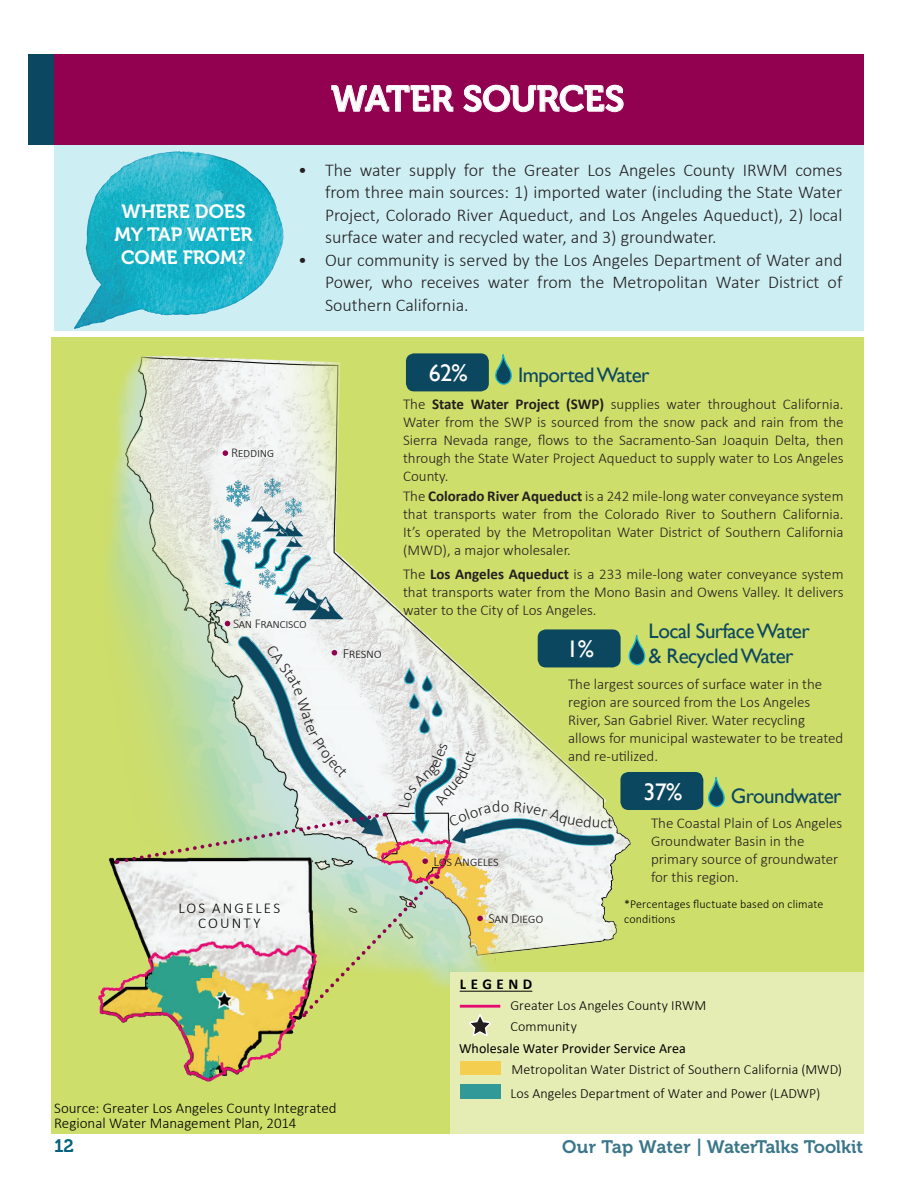
<style>
.page{position:relative;width:918px;height:1188px;background:#fff}
.page>*{position:absolute;margin:0;border:0;box-sizing:border-box;transform-origin:0 0}
.t1{font:36px "Museo 700";letter-spacing:-.01em;color:#fff}
.t2{font:24px "Gill Sans";color:#fff}
.t3{font:21px/25.2px "Gill Sans";letter-spacing:-.025em;color:#0c4861}
.t4{font:19.2px/23.1px "Museo 700";color:#fff;text-align:center}
.t5{font:300 18px/22.5px "Calibri";color:#231f20;text-align:justify}
.t6{font:18px "Museo 700";letter-spacing:-.01em;color:#3a7689}
.t7{font:18px "Museo 700";color:#00627c}
.t8{font:300 15px/18px "Calibri";color:#231f20;text-align:justify}
.t9{font:300 15px/15px "Calibri";color:#000}
.t10{font:300 15px/15.1px "Calibri";letter-spacing:.14em;color:#000;text-align:center}
.t11{font:700 15px "Calibri";letter-spacing:.305em;color:#000}
.t12{font:300 14.1px "Calibri";color:#000}
.t13{font:14.1px "Calibri";letter-spacing:.005em;color:#000}
.t14{font:300 14.1px "Calibri";letter-spacing:-.025em;color:#231f20}
.t15{font:300 13.35px "Calibri";letter-spacing:-.025em;color:#231f20}
.t16{font:300 12px/15px "Calibri";letter-spacing:.005em;color:#000}
.s1{font-weight:700}
</style>
<div class="page">
<img style="left:51px;top:54px;width:813px;height:1080px">
<img style="left:95px;top:856px;width:225px;height:227px">
<div style="left:450px;top:972px;width:414px;height:162px;background:#e5edb4"></div>
<hr style="left:460px;top:1005px;width:40px;height:3px;background:#e50a71">
<div style="left:460px;top:1061px;width:41px;height:14px;background:#f4ce4e"></div>
<svg style="left:469px;top:1014px;width:22px;height:23px"></svg>
<img style="left:460px;top:1085px;width:41px;height:13px">
<hr style="left:460px;top:991px;width:72px;height:1px;background:#000">
<img style="left:60px;top:149px;width:226px;height:180px">
<svg style="left:301px;top:875px;width:137px;height:143px;background:#c4d395"></svg>
<svg style="left:116px;top:812px;width:269px;height:54px;background:#bacaa1"></svg>
<div style="left:28px;top:54px;width:26px;height:91px;background:#0c4760"></div>
<svg style="left:266px;top:644px;width:82px;height:134px"></svg>
<svg style="left:515px;top:802px;width:97px;height:27px"></svg>
<svg style="left:398px;top:743px;width:111px;height:91px"></svg>
<p class="t4" style="left:115px;top:200px;width:140px">WHERE DOES<br>MY TAP WATER<br>COME FROM?</p>
<p class="t15" style="left:231px;top:445px;width:45px">Redding</p>
<h1 class="t1" style="left:331px;top:79px;width:295px">WATER SOURCES</h1>
<p class="t5" style="left:325px;top:158px;width:519px;text-indent:-27px">• The water supply for the Greater Los Angeles County IRWM comes from three main sources: 1) imported water (including the State Water Project, Colorado River Aqueduct, and Los Angeles Aqueduct), 2) local surface water and recycled water, and 3) groundwater.</p>
<p class="t5" style="left:325px;top:248px;width:519px;text-indent:-27px">• Our community is served by the Los Angeles Department of Water and Power, who receives water from the Metropolitan Water District of Southern California.</p>
<h2 class="t2" style="left:429px;top:359px;width:41px">62%</h2>
<h3 class="t3" style="left:518px;top:363px;width:133px">Imported Water</h3>
<p class="t8" style="left:403px;top:395px;width:442px">The <span class="s1">State Water Project (SWP)</span> supplies water throughout California.<br>Water from the SWP is sourced from the snow pack and rain from the Sierra Nevada range, flows to the Sacramento-San Joaquin Delta, then through the State Water Project Aqueduct to supply water to Los Angeles County.</p>
<p class="t15" style="left:233px;top:615px;width:75px">San Francisco</p>
<p class="t14" style="left:343px;top:644px;width:41px">Fresno</p>
<p class="t8" style="left:403px;top:487px;width:442px">The <span class="s1">Colorado River Aqueduct</span> is a 242 mile-long water conveyance system that transports water from the Colorado River to Southern California.<br>It’s operated by the Metropolitan Water District of Southern California (MWD), a major wholesaler.</p>
<p class="t8" style="left:403px;top:565px;width:442px">The <span class="s1">Los Angeles Aqueduct</span> is a 233 mile-long water conveyance system that transports water from the Mono Basin and Owens Valley. It delivers water to the City of Los Angeles.</p>
<h2 class="t2" style="left:567px;top:635px;width:29px">1%</h2>
<h3 class="t3" style="left:649px;top:619px;width:163px">Local Surface Water &amp; Recycled Water</h3>
<p class="t8" style="left:568px;top:675px;width:277px;text-align:left">The largest sources of surface water in the region are sourced from the Los Angeles River, San Gabriel River. Water recycling allows for municipal wastewater to be treated and re-utilized.</p>
<p class="t14" style="left:434px;top:853px;width:67px">Los Angeles</p>
<h2 class="t2" style="left:643px;top:778px;width:41px">37%</h2>
<h3 class="t3" style="left:731px;top:783px;width:112px">Groundwater</h3>
<p class="t8" style="left:651px;top:814px;width:193px;text-align:left">The Coastal Plain of Los Angeles<br>Groundwater Basin in the primary source of groundwater for this region.</p>
<p class="t10" style="left:178px;top:900px;width:103px">LOS ANGELES<br>COUNTY</p>
<p class="t16" style="left:624px;top:896px;width:201px">*Percentages fluctuate based on climate conditions</p>
<p class="t14" style="left:488px;top:910px;width:56px">San Diego</p>
<p class="t11" style="left:460px;top:974px;width:74px">LEGEND</p>
<p class="t9" style="left:54px;top:1100px;width:284px">Source: Greater Los Angeles County Integrated<br>Regional Water Management Plan, 2014</p>
<p class="t12" style="left:510px;top:996px;width:197px">Greater Los Angeles County IRWM</p>
<p class="t13" style="left:459px;top:1039px;width:228px">Wholesale Water Provider Service Area</p>
<p class="t12" style="left:511px;top:1060px;width:332px">Metropolitan Water District of Southern California (MWD)</p>
<p class="t12" style="left:510px;top:1017px;width:68px">Community</p>
<p class="t12" style="left:510px;top:1085px;width:311px">Los Angeles Department of Water and Power (LADWP)</p>
<p class="t7" style="left:54px;top:1136px;width:21px">12</p>
<p class="t6" style="left:562px;top:1137px;width:302px">Our Tap Water | WaterTalks Toolkit</p>
</div>
